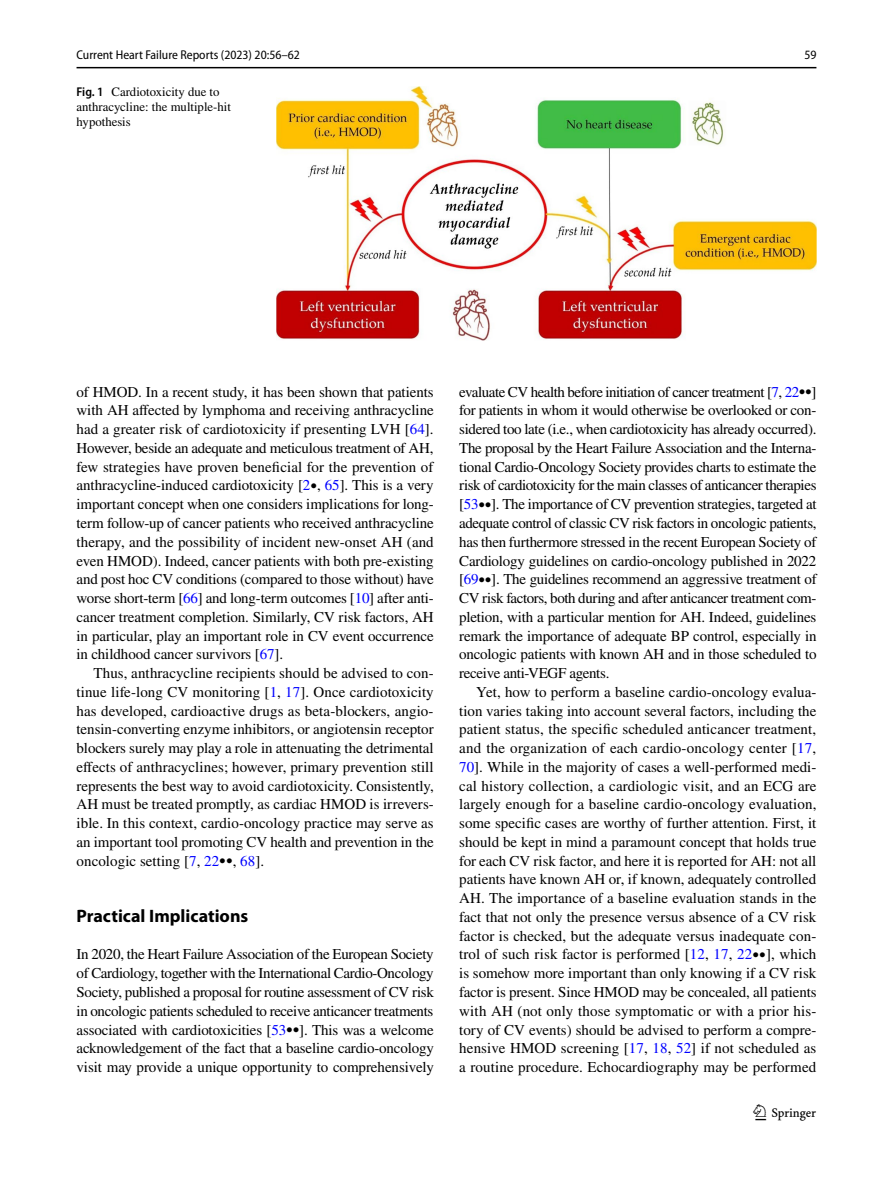
<style>
.page{position:relative;width:893px;height:1187px;background:#fff}
.page>*{position:absolute;margin:0;border:0;box-sizing:border-box;transform-origin:0 0}
.t1{font:22.5px "Springnew Regular 2";color:#000}
.t2{font:700 18px "Myriad Pro";color:#000}
.t3{font:15px/18.8px "STIX";letter-spacing:-.005em;color:#000;text-align:justify}
.t4{font:12.75px/15px "STIX";color:#000}
.t5{font:semi-condensed 12.75px "Myriad Pro";color:#000}
.s1{font-family:"Myriad Pro";font-weight:600;font-stretch:semi-condensed}
.s2{color:#00f}
.s3{font-size:12.75px}
</style>
<div class="page">
<hr style="left:77px;top:67px;width:739px;height:1px;background:#000">
<img style="left:276px;top:87px;width:540px;height:254px">
<p class="t5" style="left:77px;top:48px;width:225px">Current Heart Failure Reports (2023) 20:56–62</p>
<p class="t5" style="left:804px;top:48px;width:14px">59</p>
<p class="t4" style="left:77px;top:85px;width:156px"><span class="s1">Fig. 1</span> Cardiotoxicity due to anthracycline: the multiple-hit hypothesis</p>
<p class="t3" style="left:77px;top:383px;width:359px">of HMOD. In a recent study, it has been shown that patients with AH affected by lymphoma and receiving anthracycline had a greater risk of cardiotoxicity if presenting LVH [<span class="s2">64</span>].<br>However, beside an adequate and meticulous treatment of AH, few strategies have proven beneficial for the prevention of anthracycline-induced cardiotoxicity [<span class="s2">2</span><span class="s3">•</span>, <span class="s2">65</span>]. This is a very important concept when one considers implications for long&shy;term follow-up of cancer patients who received anthracycline therapy, and the possibility of incident new-onset AH (and even HMOD). Indeed, cancer patients with both pre-existing and post hoc CV conditions (compared to those without) have worse short-term [<span class="s2">66</span>] and long-term outcomes [<span class="s2">10</span>] after anti&shy;cancer treatment completion. Similarly, CV risk factors, AH in particular, play an important role in CV event occurrence in childhood cancer survivors [<span class="s2">67</span>].</p>
<p class="t3" style="left:77px;top:664px;width:359px;text-indent:17px">Thus, anthracycline recipients should be advised to con&shy;tinue life-long CV monitoring [<span class="s2">1</span>, <span class="s2">17</span>]. Once cardiotoxicity has developed, cardioactive drugs as beta-blockers, angio&shy;tensin-converting enzyme inhibitors, or angiotensin receptor blockers surely may play a role in attenuating the detrimental effects of anthracyclines; however, primary prevention still represents the best way to avoid cardiotoxicity. Consistently, AH must be treated promptly, as cardiac HMOD is irrevers&shy;ible. In this context, cardio-oncology practice may serve as an important tool promoting CV health and prevention in the oncologic setting [<span class="s2">7</span>, <span class="s2">22</span><span class="s3">••</span>, <span class="s2">68</span>].</p>
<p class="t2" style="left:77px;top:904px;width:173px">Practical Implications</p>
<p class="t3" style="left:77px;top:946px;width:359px">In 2020, the Heart Failure Association of the European Society of Cardiology, together with the International Cardio-Oncology Society, published a proposal for routine assessment of CV risk in oncologic patients scheduled to receive anticancer treatments associated with cardiotoxicities [<span class="s2">53</span><span class="s3">••</span>]. This was a welcome acknowledgement of the fact that a baseline cardio-oncology visit may provide a unique opportunity to comprehensively</p>
<p class="t3" style="left:459px;top:383px;width:359px">evaluate CV health before initiation of cancer treatment [<span class="s2">7</span>, <span class="s2">22</span><span class="s3">••</span>] for patients in whom it would otherwise be overlooked or con&shy;sidered too late (i.e., when cardiotoxicity has already occurred).<br>The proposal by the Heart Failure Association and the Interna&shy;tional Cardio-Oncology Society provides charts to estimate the risk of cardiotoxicity for the main classes of anticancer therapies [<span class="s2">53</span><span class="s3">••</span>]. The importance of CV prevention strategies, targeted at adequate control of classic CV risk factors in oncologic patients, has then furthermore stressed in the recent European Society of Cardiology guidelines on cardio-oncology published in 2022 [<span class="s2">69</span><span class="s3">••</span>]. The guidelines recommend an aggressive treatment of CV risk factors, both during and after anticancer treatment com&shy;pletion, with a particular mention for AH. Indeed, guidelines remark the importance of adequate BP control, especially in oncologic patients with known AH and in those scheduled to receive anti-VEGF agents.</p>
<p class="t3" style="left:459px;top:683px;width:359px;text-indent:17px">Yet, how to perform a baseline cardio-oncology evalua&shy;tion varies taking into account several factors, including the patient status, the specific scheduled anticancer treatment, and the organization of each cardio-oncology center [<span class="s2">17</span>, <span class="s2">70</span>]. While in the majority of cases a well-performed medi&shy;cal history collection, a cardiologic visit, and an ECG are largely enough for a baseline cardio-oncology evaluation, some specific cases are worthy of further attention. First, it should be kept in mind a paramount concept that holds true for each CV risk factor, and here it is reported for AH: not all patients have known AH or, if known, adequately controlled AH. The importance of a baseline evaluation stands in the fact that not only the presence versus absence of a CV risk factor is checked, but the adequate versus inadequate con&shy;trol of such risk factor is performed [<span class="s2">12</span>, <span class="s2">17</span>, <span class="s2">22</span><span class="s3">••</span>], which is somehow more important than only knowing if a CV risk factor is present. Since HMOD may be concealed, all patients with AH (not only those symptomatic or with a prior his&shy;tory of CV events) should be advised to perform a compre&shy;hensive HMOD screening [<span class="s2">17</span>, <span class="s2">18</span>, <span class="s2">52</span>] if not scheduled as a routine procedure. Echocardiography may be performed</p>
<h1 class="t1" style="left:755px;top:1104px;width:62px">1 3</h1>
</div>
